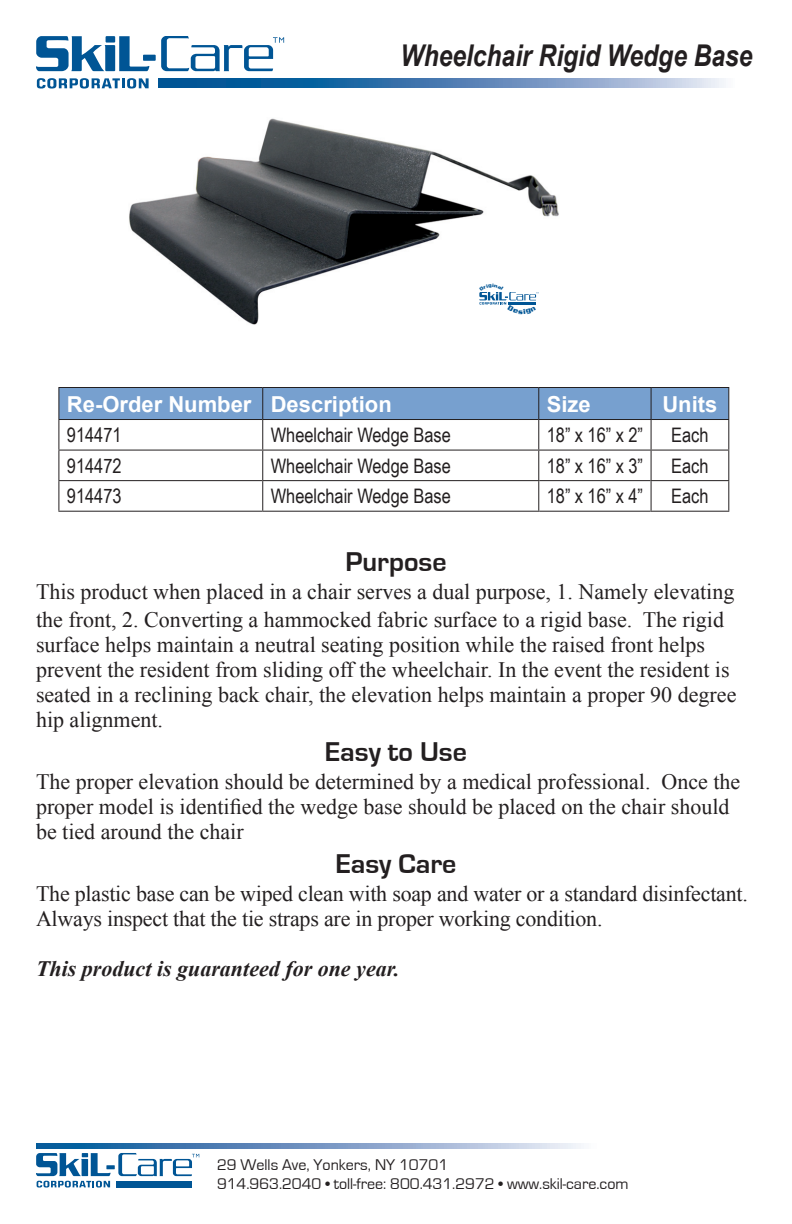
<style>
.page{position:relative;width:792px;height:1224px;background:#fff}
.page>*{position:absolute;margin:0;border:0;box-sizing:border-box;transform-origin:0 0}
.t1{font:italic 700 30px "Arial Narrow";color:#231f20}
.t2{font:700 28px "Eurostile";color:#231f20}
.t3{font:22px/25px "Times New Roman";color:#231f20}
.t4{font:700 22px "Arial";color:#fff}
.t5{font:italic 700 22px "Times New Roman";color:#231f20}
.t6{font:20px "Arial Narrow";color:#231f20}
.t7{font:16px "Eurostile";color:#231f20}
</style>
<div class="page">
<svg style="left:37px;top:78px;width:112px;height:11px"></svg>
<svg style="left:36px;top:36px;width:114px;height:35px"></svg>
<div style="left:143px;top:55px;width:13px;height:6px;background:#005595"></div>
<svg style="left:161px;top:36px;width:123px;height:35px"></svg>
<svg style="left:158px;top:79px;width:568px;height:9px;background:#5487b7"></svg>
<img style="left:129px;top:118px;width:430px;height:207px">
<div style="left:59px;top:388px;width:669px;height:31px;background:#77a0cf"></div>
<hr style="left:58px;top:387px;width:205px;height:1px;background:#231f20">
<hr style="left:58px;top:388px;width:1px;height:31px;background:#231f20">
<hr style="left:263px;top:387px;width:276px;height:1px;background:#231f20">
<hr style="left:262px;top:388px;width:1px;height:31px;background:#231f20">
<hr style="left:539px;top:387px;width:112px;height:1px;background:#231f20">
<hr style="left:538px;top:388px;width:1px;height:31px;background:#231f20">
<hr style="left:651px;top:387px;width:78px;height:1px;background:#231f20">
<hr style="left:651px;top:388px;width:1px;height:31px;background:#231f20">
<hr style="left:728px;top:388px;width:1px;height:31px;background:#231f20">
<hr style="left:58px;top:419px;width:205px;height:1px;background:#231f20">
<hr style="left:58px;top:420px;width:1px;height:30px;background:#231f20">
<hr style="left:263px;top:419px;width:276px;height:1px;background:#231f20">
<hr style="left:262px;top:420px;width:1px;height:30px;background:#231f20">
<hr style="left:539px;top:419px;width:112px;height:1px;background:#231f20">
<hr style="left:538px;top:420px;width:1px;height:30px;background:#231f20">
<hr style="left:651px;top:419px;width:78px;height:1px;background:#231f20">
<hr style="left:651px;top:420px;width:1px;height:30px;background:#231f20">
<hr style="left:728px;top:420px;width:1px;height:30px;background:#231f20">
<hr style="left:58px;top:450px;width:205px;height:1px;background:#231f20">
<svg style="left:58px;top:451px;width:1px;height:29px"></svg>
<hr style="left:263px;top:450px;width:276px;height:1px;background:#231f20">
<svg style="left:262px;top:451px;width:1px;height:29px"></svg>
<hr style="left:539px;top:450px;width:112px;height:1px;background:#231f20">
<svg style="left:538px;top:451px;width:1px;height:29px"></svg>
<hr style="left:651px;top:450px;width:78px;height:1px;background:#231f20">
<svg style="left:651px;top:451px;width:1px;height:29px"></svg>
<svg style="left:728px;top:451px;width:1px;height:29px"></svg>
<hr style="left:58px;top:480px;width:205px;height:1px;background:#231f20">
<hr style="left:58px;top:481px;width:1px;height:30px;background:#231f20">
<hr style="left:263px;top:480px;width:276px;height:1px;background:#231f20">
<hr style="left:262px;top:481px;width:1px;height:30px;background:#231f20">
<hr style="left:538px;top:481px;width:1px;height:30px;background:#231f20">
<hr style="left:651px;top:480px;width:78px;height:1px;background:#231f20">
<hr style="left:651px;top:481px;width:1px;height:30px;background:#231f20">
<hr style="left:728px;top:481px;width:1px;height:30px;background:#231f20">
<hr style="left:58px;top:511px;width:205px;height:1px;background:#231f20">
<hr style="left:263px;top:511px;width:276px;height:1px;background:#231f20">
<hr style="left:651px;top:511px;width:78px;height:1px;background:#231f20">
<hr style="left:539px;top:480px;width:112px;height:1px;background:#231f20">
<hr style="left:539px;top:511px;width:112px;height:1px;background:#231f20">
<svg style="left:36px;top:1143px;width:545px;height:5px;background:#7299c3"></svg>
<svg style="left:36px;top:1153px;width:163px;height:35px"></svg>
<svg style="left:479px;top:283px;width:60px;height:32px"></svg>
<p class="t1" style="left:400px;top:33px;width:354px">Wheelchair Rigid Wedge Base</p>
<p class="t4" style="left:67px;top:389px;width:186px">Re-Order Number</p>
<p class="t4" style="left:271px;top:389px;width:123px">Description</p>
<p class="t4" style="left:547px;top:389px;width:46px">Size</p>
<p class="t4" style="left:662px;top:389px;width:56px">Units</p>
<p class="t6" style="left:67px;top:420px;width:56px">914471</p>
<p class="t6" style="left:271px;top:420px;width:182px">Wheelchair Wedge Base</p>
<p class="t6" style="left:547px;top:420px;width:98px">18” x 16” x 2”</p>
<p class="t6" style="left:671px;top:420px;width:39px">Each</p>
<p class="t6" style="left:67px;top:451px;width:56px">914472</p>
<p class="t6" style="left:271px;top:451px;width:182px">Wheelchair Wedge Base</p>
<p class="t6" style="left:547px;top:451px;width:98px">18” x 16” x 3”</p>
<p class="t6" style="left:671px;top:451px;width:39px">Each</p>
<p class="t6" style="left:67px;top:481px;width:56px">914473</p>
<p class="t6" style="left:271px;top:481px;width:182px">Wheelchair Wedge Base</p>
<p class="t6" style="left:547px;top:481px;width:98px">18” x 16” x 4”</p>
<p class="t6" style="left:671px;top:481px;width:39px">Each</p>
<p class="t2" style="left:345px;top:547px;width:103px">Purpose</p>
<p class="t3" style="left:36px;top:578px;width:700px;line-height:28px">This product when placed in a chair serves a dual purpose, 1. Namely elevating the front, 2. Converting a hammocked fabric surface to a rigid base. The rigid</p>
<p class="t3" style="left:36px;top:632px;width:702px">surface helps maintain a neutral seating position while the raised front helps prevent the resident from sliding off the wheelchair. In the event the resident is seated in a reclining back chair, the elevation helps maintain a proper 90 degree</p>
<p class="t3" style="left:36px;top:707px;width:129px">hip alignment.</p>
<p class="t2" style="left:325px;top:737px;width:143px">Easy to Use</p>
<p class="t3" style="left:36px;top:769px;width:706px">The proper elevation should be determined by a medical professional. Once the proper model is identified the wedge base should be placed on the chair should</p>
<p class="t3" style="left:36px;top:819px;width:209px">be tied around the chair</p>
<p class="t2" style="left:336px;top:848px;width:122px">Easy Care</p>
<p class="t3" style="left:36px;top:880px;width:713px">The plastic base can be wiped clean with soap and water or a standard disinfectant.<br>Always inspect that the tie straps are in proper working condition.</p>
<p class="t5" style="left:36px;top:953px;width:365px">This product is guaranteed for one year.</p>
<p class="t7" style="left:217px;top:1156px;width:233px">29 Wells Ave, Yonkers, NY 10701</p>
<p class="t7" style="left:217px;top:1175px;width:413px">914.963.2040 • toll-free: 800.431.2972 • www.skil-care.com</p>
</div>
